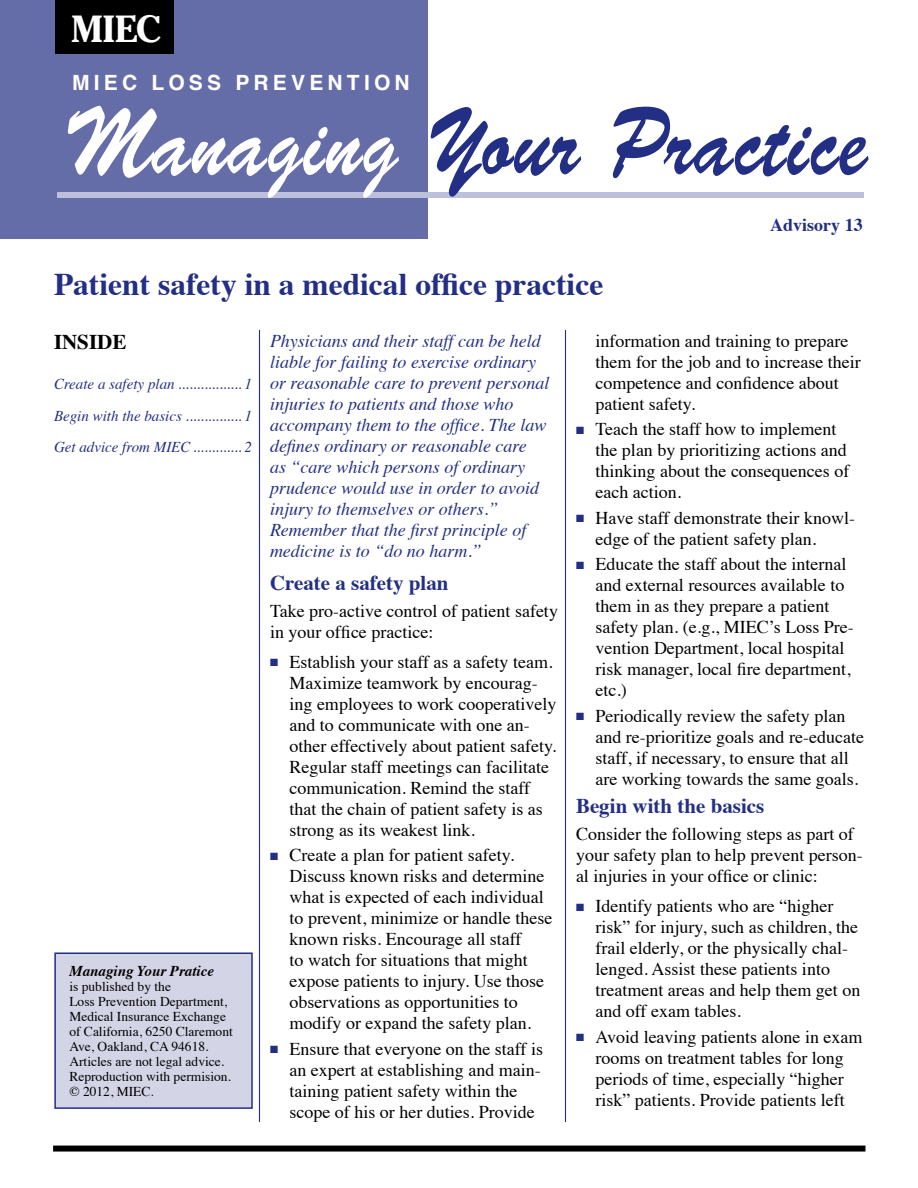
<style>
.page{position:relative;width:918px;height:1188px;background:#fff}
.page>*{position:absolute;margin:0;border:0;box-sizing:border-box;transform-origin:0 0}
.t1{font:96px "Brush Script Std";letter-spacing:.02em;color:#232f84;scale:.8 1}
.t2{font:700 37.65px "Cheltenham";color:#fff}
.t3{font:700 31.5px "Times";color:#232f84}
.t4{font:700 21px "Times";color:#232f84}
.t5{font:700 21px "Helvetica";letter-spacing:.2em;color:#fff}
.t6{font:700 21px "Times";color:#000}
.t7{font:18px/21px "Times";color:#000}
.t8{font:italic 18px/21px "Times";color:#232f84}
.t9{font:700 18px "Times";color:#232f84}
.t10{font:italic 15px/31.5px "Times";color:#232f84;text-align:justify}
.t11{font:italic 700 15px "Times";color:#000}
.t12{font:13.5px/15px "Times";color:#000}
.s1{color:#fff}
.s2{font-size:12px}
.s3{color:#232f84}
</style>
<div class="page">
<div style="left:53px;top:1146px;width:812px;height:6px;background:#000"></div>
<div style="left:0;top:0;width:428px;height:239px;background:#656da9"></div>
<div style="left:56px;top:0;width:118px;height:54px;background:#000"></div>
<div style="left:57px;top:192px;width:807px;height:6px;background:#bdc0da"></div>
<div style="left:55px;top:953px;width:197px;height:155px;background:#d3d5e6"></div>
<div style="left:54px;top:952px;width:199px;height:157px;border:2px solid #232f84"></div>
<hr style="left:259px;top:330px;width:1px;height:792px;background:#232f84">
<hr style="left:565px;top:330px;width:1px;height:792px;background:#232f84">
<h2 class="t2" style="left:71px;top:6px;width:92px">MIEC</h2>
<p class="t5" style="left:72px;top:65px;width:339px">MIEC LOSS PREVENTION</p>
<h1 class="t1" style="left:64px;top:89px;width:1005px"><span class="s1">Managing</span> Your Practice</h1>
<h3 class="t3" style="left:54px;top:254px;width:551px">Patient safety in a medical office practice</h3>
<p class="t9" style="left:770px;top:208px;width:94px">Advisory 13</p>
<p class="t6" style="left:54px;top:322px;width:74px">INSIDE</p>
<p class="t10" style="left:54px;top:368px;width:199px">Create a safety plan ................. 1<br>Begin with the basics ............... 1<br>Get advice from MIEC............. 2</p>
<p class="t11" style="left:69px;top:957px;width:146px">Managing Your Pratice</p>
<p class="t12" style="left:69px;top:978px;width:165px">is published by the<br>Loss Prevention Department,<br>Medical Insurance Exchange of California, 6250 Claremont<br>Ave, Oakland, CA 94618.<br>Articles are not legal advice.<br>Reproduction with permision. © 2012, MIEC<span class="s2">.</span></p>
<p class="t8" style="left:270px;top:329px;width:281px">Physicians and their staff can be held liable for failing to exercise ordinary or reasonable care to prevent personal injuries to patients and those who accompany them to the office. The law defines ordinary or reasonable care<br>as “care which persons of ordinary prudence would use in order to avoid injury to themselves or others.” Remember that the first principle of medicine is to “do no harm.”</p>
<p class="t4" style="left:270px;top:562px;width:180px">Create a safety plan</p>
<p class="t7" style="left:270px;top:598px;width:289px">Take pro-active control of patient safety in your office practice:</p>
<p class="t7" style="left:290px;top:649px;width:268px;text-indent:-19px"><span class="s3">■</span> Establish your staff as a safety team.<br>Maximize teamwork by encourag&shy;ing employees to work cooperatively and to communicate with one an&shy;other effectively about patient safety.<br>Regular staff meetings can facilitate communication. Remind the staff that the chain of patient safety is as strong as its weakest link.</p>
<p class="t7" style="left:290px;top:843px;width:264px;text-indent:-19px"><span class="s3">■</span> Create a plan for patient safety.<br>Discuss known risks and determine what is expected of each individual to prevent, minimize or handle these known risks. Encourage all staff<br>to watch for situations that might expose patients to injury. Use those observations as opportunities to modify or expand the safety plan.</p>
<p class="t7" style="left:290px;top:1036px;width:255px;text-indent:-19px"><span class="s3">■</span> Ensure that everyone on the staff is an expert at establishing and main&shy;taining patient safety within the scope of his or her duties. Provide</p>
<p class="t7" style="left:596px;top:328px;width:267px">information and training to prepare them for the job and to increase their competence and confidence about patient safety.</p>
<p class="t7" style="left:596px;top:417px;width:255px;text-indent:-19px"><span class="s3">■</span> Teach the staff how to implement the plan by prioritizing actions and thinking about the consequences of each action.</p>
<p class="t7" style="left:596px;top:505px;width:261px;text-indent:-19px"><span class="s3">■</span> Have staff demonstrate their knowl&shy;edge of the patient safety plan.</p>
<p class="t7" style="left:596px;top:552px;width:260px;text-indent:-19px"><span class="s3">■</span> Educate the staff about the internal and external resources available to them in as they prepare a patient safety plan. (e.g., MIEC’s Loss Pre&shy;vention Department, local hospital risk manager, local fire department, etc.)</p>
<p class="t7" style="left:596px;top:703px;width:270px;text-indent:-19px"><span class="s3">■</span> Periodically review the safety plan and re-prioritize goals and re-educate staff, if necessary, to ensure that all are working towards the same goals.</p>
<p class="t4" style="left:576px;top:786px;width:190px">Begin with the basics</p>
<p class="t7" style="left:576px;top:822px;width:288px">Consider the following steps as part of your safety plan to help prevent person&shy;al injuries in your office or clinic:</p>
<p class="t7" style="left:596px;top:894px;width:266px;text-indent:-19px"><span class="s3">■</span> Identify patients who are “higher risk” for injury, such as children, the frail elderly, or the physically chal&shy;lenged. Assist these patients into treatment areas and help them get on and off exam tables.</p>
<p class="t7" style="left:576px;top:1024px;width:288px;text-align:center"><span class="s3">■</span> Avoid leaving patients alone in exam rooms on treatment tables for long periods of time, especially “higher risk” patients. Provide patients left</p>
</div>
